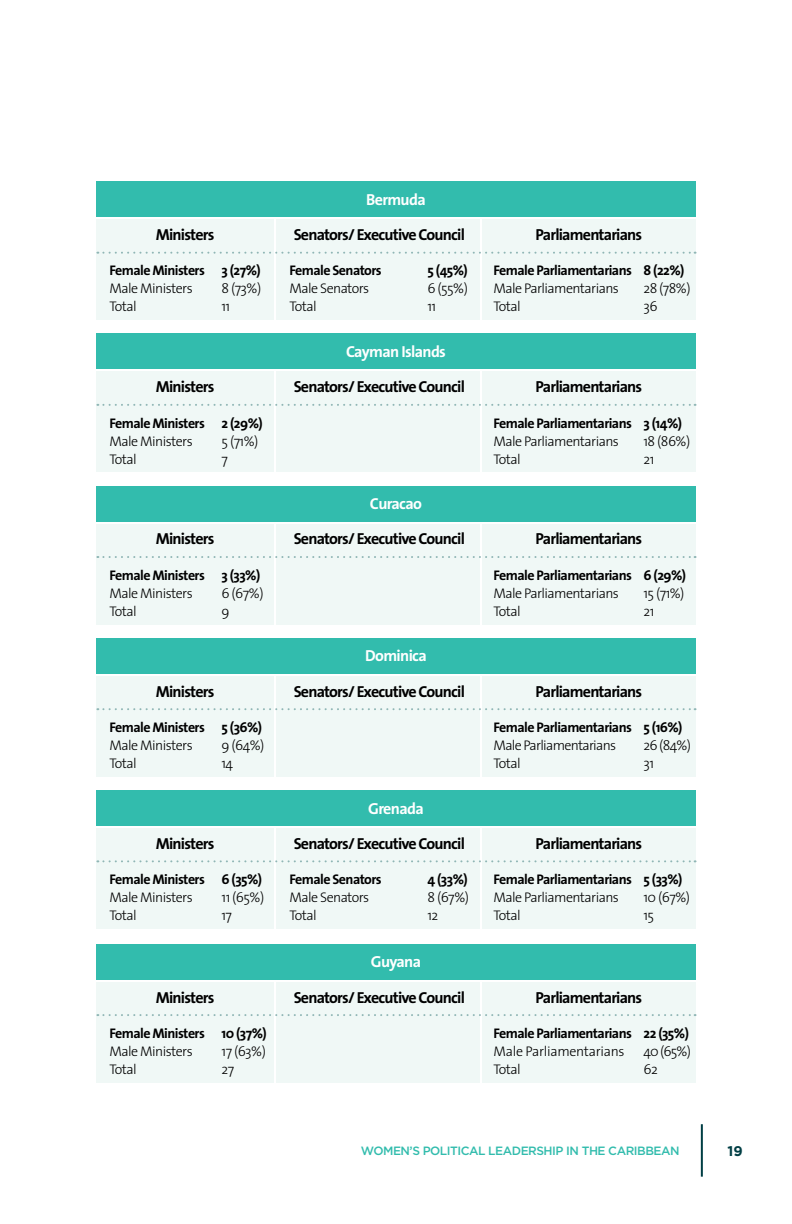
<style>
.page{position:relative;width:792px;height:1224px;background:#fff}
.page>*{position:absolute;margin:0;border:0;box-sizing:border-box;transform-origin:0 0}
.t1{font:700 16px "The Sans";letter-spacing:-.05em;color:#000}
.t2{font:700 16px "The Sans";letter-spacing:-.04em;color:#fff}
.t3{font:300 14px "The Sans";letter-spacing:-.04em;color:#000}
.t4{font:700 14px "The Sans";letter-spacing:-.04em;color:#000}
.t5{font:300 14px "The Sans";letter-spacing:-.02em;color:#000}
.t6{font:700 14px "Gotham";color:#003e44}
.t7{font:500 12px "Gotham";letter-spacing:-.04em;color:#32bcad}
</style>
<div class="page">
<hr style="left:701px;top:1124px;width:2px;height:53px;background:#003e44">
<div style="left:96px;top:638px;width:600px;height:35px;background:#32bcad"></div>
<div style="left:96px;top:676px;width:178px;height:100px;background:#f0f8f6"></div>
<div style="left:276px;top:676px;width:204px;height:100px;background:#f0f8f6"></div>
<div style="left:482px;top:676px;width:214px;height:100px;background:#f0f8f6"></div>
<svg style="left:97px;top:708px;width:599px;height:2px"></svg>
<div style="left:96px;top:790px;width:600px;height:36px;background:#32bcad"></div>
<div style="left:96px;top:828px;width:178px;height:101px;background:#f0f8f6"></div>
<div style="left:276px;top:828px;width:204px;height:101px;background:#f0f8f6"></div>
<div style="left:482px;top:828px;width:214px;height:101px;background:#f0f8f6"></div>
<svg style="left:97px;top:860px;width:599px;height:2px"></svg>
<div style="left:96px;top:486px;width:600px;height:35px;background:#32bcad"></div>
<div style="left:96px;top:524px;width:178px;height:100px;background:#f0f8f6"></div>
<div style="left:276px;top:524px;width:204px;height:100px;background:#f0f8f6"></div>
<div style="left:482px;top:524px;width:214px;height:100px;background:#f0f8f6"></div>
<svg style="left:97px;top:556px;width:599px;height:2px"></svg>
<div style="left:96px;top:181px;width:600px;height:36px;background:#32bcad"></div>
<div style="left:96px;top:220px;width:178px;height:100px;background:#f0f8f6"></div>
<div style="left:276px;top:220px;width:204px;height:100px;background:#f0f8f6"></div>
<div style="left:482px;top:220px;width:214px;height:100px;background:#f0f8f6"></div>
<svg style="left:97px;top:252px;width:599px;height:2px"></svg>
<div style="left:96px;top:334px;width:600px;height:35px;background:#32bcad"></div>
<div style="left:96px;top:372px;width:178px;height:100px;background:#f0f8f6"></div>
<div style="left:276px;top:372px;width:204px;height:100px;background:#f0f8f6"></div>
<div style="left:482px;top:372px;width:214px;height:100px;background:#f0f8f6"></div>
<svg style="left:97px;top:404px;width:599px;height:2px"></svg>
<div style="left:96px;top:944px;width:600px;height:35px;background:#32bcad"></div>
<div style="left:96px;top:982px;width:178px;height:100px;background:#f0f8f6"></div>
<div style="left:276px;top:982px;width:204px;height:100px;background:#f0f8f6"></div>
<div style="left:482px;top:982px;width:214px;height:100px;background:#f0f8f6"></div>
<svg style="left:97px;top:1014px;width:599px;height:2px"></svg>
<p class="t2" style="left:366px;top:186px;width:61px">Bermuda</p>
<p class="t1" style="left:156px;top:221px;width:60px">Ministers</p>
<p class="t1" style="left:294px;top:221px;width:173px">Senators/ Executive Council</p>
<p class="t1" style="left:536px;top:221px;width:108px">Parliamentarians</p>
<p class="t4" style="left:110px;top:259px;width:153px">Female Ministers 3 (27%)</p>
<p class="t4" style="left:290px;top:259px;width:94px">Female Senators</p>
<p class="t4" style="left:428px;top:259px;width:42px">5 (45%)</p>
<p class="t4" style="left:494px;top:259px;width:192px">Female Parliamentarians 8 (22%)</p>
<p class="t3" style="left:110px;top:277px;width:85px">Male Ministers</p>
<p class="t3" style="left:222px;top:277px;width:41px">8 (73%)</p>
<p class="t3" style="left:290px;top:277px;width:81px">Male Senators</p>
<p class="t3" style="left:428px;top:277px;width:42px">6 (55%)</p>
<p class="t3" style="left:494px;top:277px;width:127px">Male Parliamentarians</p>
<p class="t3" style="left:644px;top:277px;width:49px">28 (78%)</p>
<p class="t3" style="left:110px;top:295px;width:29px">Total</p>
<p class="t3" style="left:222px;top:295px;width:10px">11</p>
<p class="t3" style="left:290px;top:295px;width:29px">Total</p>
<p class="t3" style="left:428px;top:295px;width:10px">11</p>
<p class="t3" style="left:494px;top:295px;width:29px">Total</p>
<p class="t3" style="left:644px;top:295px;width:16px">36</p>
<p class="t2" style="left:346px;top:338px;width:101px">Cayman Islands</p>
<p class="t1" style="left:156px;top:373px;width:60px">Ministers</p>
<p class="t1" style="left:294px;top:373px;width:173px">Senators/ Executive Council</p>
<p class="t1" style="left:536px;top:373px;width:108px">Parliamentarians</p>
<p class="t4" style="left:110px;top:411px;width:155px">Female Ministers 2 (29%)</p>
<p class="t4" style="left:494px;top:411px;width:190px">Female Parliamentarians 3 (14%)</p>
<p class="t3" style="left:110px;top:429px;width:85px">Male Ministers</p>
<p class="t3" style="left:222px;top:429px;width:38px">5 (71%)</p>
<p class="t3" style="left:494px;top:429px;width:127px">Male Parliamentarians</p>
<p class="t3" style="left:644px;top:429px;width:48px">18 (86%)</p>
<p class="t3" style="left:110px;top:447px;width:29px">Total</p>
<p class="t3" style="left:222px;top:447px;width:8px">7</p>
<p class="t3" style="left:494px;top:447px;width:29px">Total</p>
<p class="t3" style="left:644px;top:447px;width:12px">21</p>
<p class="t2" style="left:370px;top:490px;width:54px">Curacao</p>
<p class="t1" style="left:156px;top:526px;width:60px">Ministers</p>
<p class="t1" style="left:294px;top:526px;width:173px">Senators/ Executive Council</p>
<p class="t1" style="left:536px;top:526px;width:108px">Parliamentarians</p>
<p class="t4" style="left:110px;top:563px;width:152px">Female Ministers 3 (33%)</p>
<p class="t4" style="left:494px;top:563px;width:194px">Female Parliamentarians 6 (29%)</p>
<p class="t3" style="left:110px;top:581px;width:85px">Male Ministers</p>
<p class="t3" style="left:222px;top:581px;width:44px">6 (67%)</p>
<p class="t3" style="left:494px;top:581px;width:127px">Male Parliamentarians</p>
<p class="t3" style="left:644px;top:581px;width:42px">15 (71%)</p>
<p class="t3" style="left:110px;top:599px;width:29px">Total</p>
<p class="t3" style="left:222px;top:599px;width:10px">9</p>
<p class="t3" style="left:494px;top:599px;width:29px">Total</p>
<p class="t3" style="left:644px;top:599px;width:12px">21</p>
<p class="t2" style="left:365px;top:643px;width:63px">Dominica</p>
<p class="t1" style="left:156px;top:678px;width:60px">Ministers</p>
<p class="t1" style="left:294px;top:678px;width:173px">Senators/ Executive Council</p>
<p class="t1" style="left:536px;top:678px;width:108px">Parliamentarians</p>
<p class="t4" style="left:110px;top:715px;width:154px">Female Ministers 5 (36%)</p>
<p class="t4" style="left:494px;top:715px;width:191px">Female Parliamentarians 5 (16%)</p>
<p class="t3" style="left:110px;top:734px;width:85px">Male Ministers</p>
<p class="t3" style="left:222px;top:734px;width:44px">9 (64%)</p>
<p class="t3" style="left:494px;top:734px;width:124px">Male Parliamentarians</p>
<p class="t3" style="left:644px;top:734px;width:49px">26 (84%)</p>
<p class="t3" style="left:110px;top:752px;width:29px">Total</p>
<p class="t3" style="left:222px;top:752px;width:13px">14</p>
<p class="t3" style="left:494px;top:752px;width:29px">Total</p>
<p class="t3" style="left:644px;top:752px;width:12px">31</p>
<p class="t2" style="left:368px;top:795px;width:57px">Grenada</p>
<p class="t1" style="left:156px;top:830px;width:60px">Ministers</p>
<p class="t1" style="left:294px;top:830px;width:173px">Senators/ Executive Council</p>
<p class="t1" style="left:536px;top:830px;width:108px">Parliamentarians</p>
<p class="t4" style="left:110px;top:868px;width:154px">Female Ministers 6 (35%)</p>
<p class="t4" style="left:290px;top:868px;width:94px">Female Senators</p>
<p class="t4" style="left:428px;top:868px;width:42px">4 (33%)</p>
<p class="t4" style="left:494px;top:868px;width:190px">Female Parliamentarians 5 (33%)</p>
<p class="t3" style="left:110px;top:886px;width:85px">Male Ministers</p>
<p class="t3" style="left:222px;top:886px;width:44px">11 (65%)</p>
<p class="t3" style="left:290px;top:886px;width:81px">Male Senators</p>
<p class="t3" style="left:428px;top:886px;width:43px">8 (67%)</p>
<p class="t3" style="left:494px;top:886px;width:127px">Male Parliamentarians</p>
<p class="t3" style="left:644px;top:886px;width:48px">10 (67%)</p>
<p class="t3" style="left:110px;top:904px;width:29px">Total</p>
<p class="t3" style="left:222px;top:904px;width:12px">17</p>
<p class="t3" style="left:290px;top:904px;width:29px">Total</p>
<p class="t3" style="left:428px;top:904px;width:12px">12</p>
<p class="t3" style="left:494px;top:904px;width:29px">Total</p>
<p class="t3" style="left:644px;top:904px;width:12px">15</p>
<p class="t2" style="left:371px;top:949px;width:52px">Guyana</p>
<p class="t1" style="left:156px;top:984px;width:60px">Ministers</p>
<p class="t1" style="left:294px;top:984px;width:173px">Senators/ Executive Council</p>
<p class="t1" style="left:536px;top:984px;width:108px">Parliamentarians</p>
<p class="t4" style="left:110px;top:1021px;width:159px">Female Ministers 10 (37%)</p>
<p class="t4" style="left:494px;top:1021px;width:197px">Female Parliamentarians 22 (35%)</p>
<p class="t3" style="left:110px;top:1040px;width:85px">Male Ministers</p>
<p class="t3" style="left:222px;top:1040px;width:46px">17 (63%)</p>
<p class="t5" style="left:494px;top:1040px;width:133px">Male Parliamentarians</p>
<p class="t3" style="left:644px;top:1040px;width:49px">40 (65%)</p>
<p class="t3" style="left:110px;top:1058px;width:29px">Total</p>
<p class="t3" style="left:222px;top:1058px;width:14px">27</p>
<p class="t3" style="left:494px;top:1058px;width:29px">Total</p>
<p class="t3" style="left:644px;top:1058px;width:16px">62</p>
<p class="t7" style="left:361px;top:1144px;width:320px">WOMEN’S POLITICAL LEADERSHIP IN THE CARIBBEAN</p>
<p class="t6" style="left:728px;top:1141px;width:17px">19</p>
</div>
